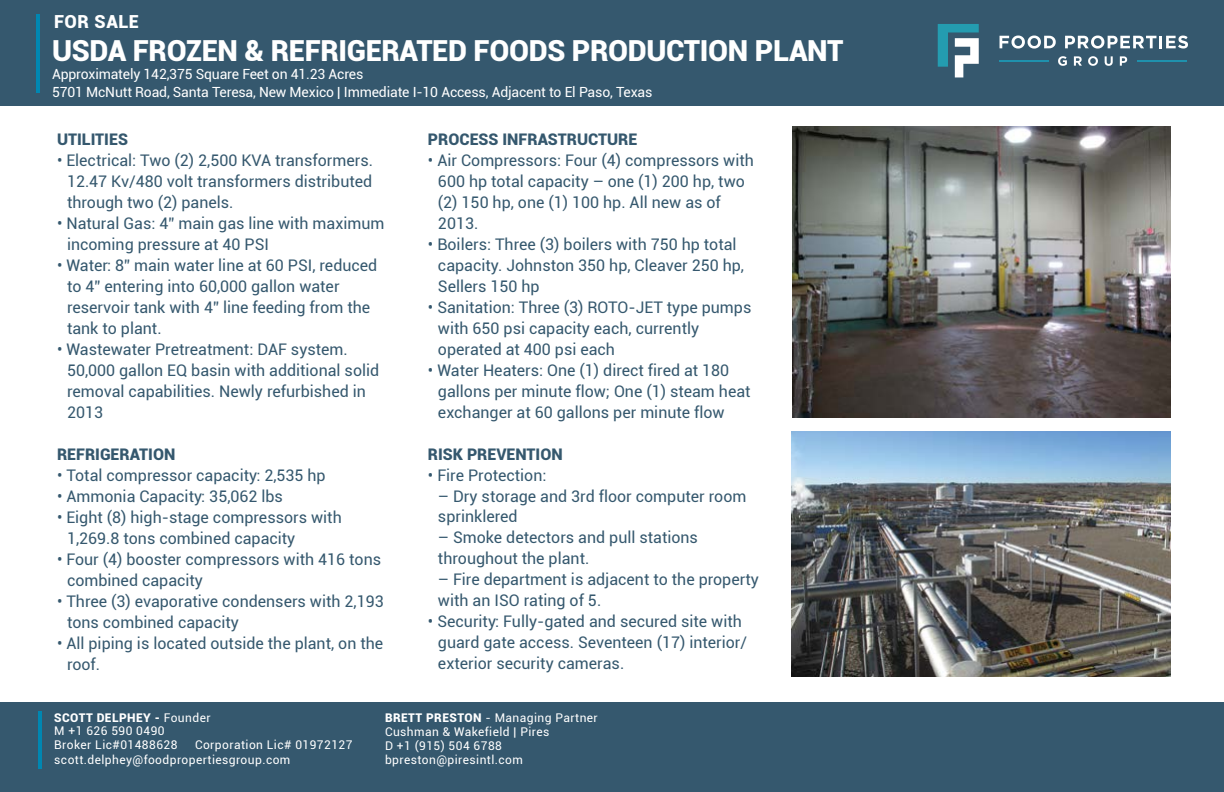
<style>
.page{position:relative;width:1224px;height:792px;background:#fff}
.page>*{position:absolute;margin:0;border:0;box-sizing:border-box;transform-origin:0 0}
.t1{font:900 29px "Roboto";letter-spacing:-.01em;color:#fff}
.t2{font:900 18px "Roboto";letter-spacing:.03em;color:#fff}
.t3{font:16px/21px "Roboto";color:#35586e}
.t4{font:900 16px "Roboto";color:#35586e}
.t5{font:14px/18px "Roboto";letter-spacing:-.01em;color:#fff}
.t6{font:12px/14px "Roboto";letter-spacing:.035em;color:#fff}
.s1{font-weight:900}
</style>
<div class="page">
<div style="left:0;top:0;width:1224px;height:106px;background:#35586e"></div>
<hr style="left:36px;top:14px;width:4px;height:79px;background:#0087b2">
<svg style="left:938px;top:24px;width:41px;height:53px"></svg>
<svg style="left:1000px;top:36px;width:56px;height:13px"></svg>
<svg style="left:1065px;top:36px;width:123px;height:13px"></svg>
<svg style="left:1058px;top:56px;width:9px;height:10px"></svg>
<svg style="left:1074px;top:56px;width:8px;height:10px"></svg>
<svg style="left:1088px;top:56px;width:10px;height:10px"></svg>
<svg style="left:1105px;top:56px;width:8px;height:10px"></svg>
<svg style="left:1120px;top:56px;width:7px;height:10px"></svg>
<hr style="left:999px;top:60px;width:49px;height:1px;background:#1f91ad">
<hr style="left:1138px;top:60px;width:49px;height:1px;background:#1f91ad">
<div style="left:0;top:702px;width:1224px;height:90px;background:#35586e"></div>
<hr style="left:38px;top:711px;width:3px;height:57px;background:#0087b2">
<img style="left:792px;top:126px;width:379px;height:292px">
<img style="left:791px;top:431px;width:380px;height:245px">
<p class="t2" style="left:54px;top:9px;width:87px">FOR SALE</p>
<h1 class="t1" style="left:52px;top:30px;width:793px">USDA FROZEN &amp; REFRIGERATED FOODS PRODUCTION PLANT</h1>
<p class="t5" style="left:52px;top:64px;width:602px">Approximately 142,375 Square Feet on 41.23 Acres<br>5701 McNutt Road, Santa Teresa, New Mexico | Immediate I-10 Access, Adjacent to El Paso, Texas</p>
<p class="t4" style="left:57px;top:128px;width:72px">UTILITIES</p>
<p class="t3" style="left:67px;top:149px;width:307px;text-align:justify;text-indent:-10px">• Electrical: Two (2) 2,500 KVA transformers.<br>12.47 Kv/480 volt transformers distributed through two (2) panels.</p>
<p class="t3" style="left:67px;top:212px;width:319px;text-indent:-10px">• Natural Gas: 4” main gas line with maximum incoming pressure at 40 PSI</p>
<p class="t3" style="left:67px;top:254px;width:312px;text-indent:-10px">• Water: 8” main water line at 60 PSI, reduced to 4” entering into 60,000 gallon water reservoir tank with 4” line feeding from the tank to plant.</p>
<p class="t3" style="left:67px;top:338px;width:314px;text-indent:-10px">• Wastewater Pretreatment: DAF system.<br>50,000 gallon EQ basin with additional solid removal capabilities. Newly refurbished in 2013</p>
<p class="t4" style="left:57px;top:443px;width:120px">REFRIGERATION</p>
<p class="t3" style="left:57px;top:464px;width:270px">• Total compressor capacity: 2,535 hp</p>
<p class="t3" style="left:57px;top:485px;width:227px">• Ammonia Capacity: 35,062 lbs</p>
<p class="t3" style="left:67px;top:506px;width:276px;text-indent:-10px">• Eight (8) high-stage compressors with<br>1,269.8 tons combined capacity</p>
<p class="t3" style="left:67px;top:548px;width:316px;text-indent:-10px">• Four (4) booster compressors with 416 tons combined capacity</p>
<p class="t3" style="left:67px;top:590px;width:318px;text-indent:-10px">• Three (3) evaporative condensers with 2,193 tons combined capacity</p>
<p class="t3" style="left:67px;top:632px;width:318px;text-indent:-10px">• All piping is located outside the plant, on the roof.</p>
<p class="t4" style="left:428px;top:128px;width:211px">PROCESS INFRASTRUCTURE</p>
<p class="t3" style="left:438px;top:149px;width:317px;text-indent:-10px">• Air Compressors: Four (4) compressors with<br>600 hp total capacity – one (1) 200 hp, two (2) 150 hp, one (1) 100 hp. All new as of<br>2013.</p>
<p class="t3" style="left:438px;top:233px;width:308px;text-indent:-10px">• Boilers: Three (3) boilers with 750 hp total capacity. Johnston 350 hp, Cleaver 250 hp,<br>Sellers 150 hp</p>
<p class="t3" style="left:438px;top:296px;width:315px;text-indent:-10px">• Sanitation: Three (3) ROTO-JET type pumps with 650 psi capacity each, currently operated at 400 psi each</p>
<p class="t3" style="left:438px;top:359px;width:314px;text-indent:-10px">• Water Heaters: One (1) direct fired at 180 gallons per minute flow; One (1) steam heat exchanger at 60 gallons per minute flow</p>
<p class="t4" style="left:428px;top:442px;width:136px">RISK PREVENTION</p>
<p class="t3" style="left:428px;top:464px;width:120px">• Fire Protection:</p>
<p class="t3" style="left:438px;top:485px;width:310px">– Dry storage and 3rd floor computer room sprinklered</p>
<p class="t3" style="left:438px;top:527px;width:262px">– Smoke detectors and pull stations throughout the plant.</p>
<p class="t3" style="left:438px;top:569px;width:322px">– Fire department is adjacent to the property with an ISO rating of 5.</p>
<p class="t3" style="left:438px;top:611px;width:311px;text-indent:-10px">• Security: Fully-gated and secured site with guard gate access. Seventeen (17) interior/ exterior security cameras.</p>
<p class="t6" style="left:54px;top:711px;width:158px;line-height:13.5px"><span class="s1">SCOTT DELPHEY -</span> Founder<br>M +1 626 590 0490<br>Broker Lic#01488628</p>
<p class="t6" style="left:54px;top:737px;width:300px;line-height:15px;text-indent:141px">Corporation Lic# 01972127 scott.delphey@foodpropertiesgroup.com</p>
<p class="t6" style="left:385px;top:710px;width:214px"><span class="s1">BRETT PRESTON</span> - Managing Partner<br>Cushman &amp; Wakefield | Pires<br>D +1 (915) 504 6788 bpreston@piresintl.com</p>
</div>
